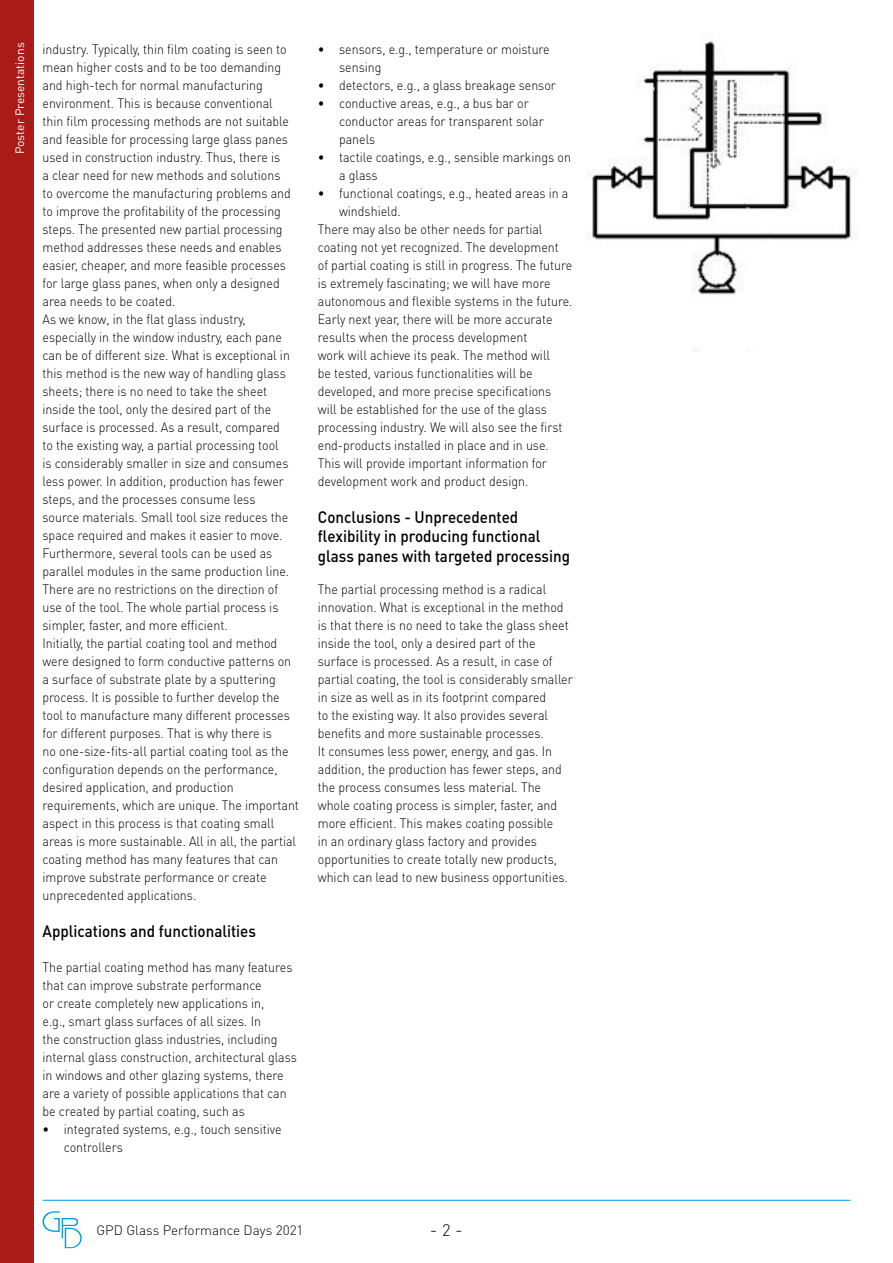
<style>
.page{position:relative;width:893px;height:1263px;background:#fff}
.page>*{position:absolute;margin:0;border:0;box-sizing:border-box;transform-origin:0 0}
.t1{font:300 18px "DIN Pro";color:#000}
.väliotsikko_1{font:500 16.5px/19.5px "DIN Pro";color:#000;scale:.92 1}
.leipis{font:300 13.5px/18px "DIN Pro";color:#000;scale:.92 1}
.leipis-2{font:300 13.5px "DIN Pro";color:#000}
.t2{font:12px "DIN Pro";color:#fff}
.s1{font-size:16.5px}
</style>
<div class="page">
<hr style="left:43px;top:1200px;width:807px;height:1px;background:#009fe3">
<svg style="left:42px;top:1211px;width:40px;height:37px"></svg>
<div style="left:0;top:0;width:34px;height:1263px;background:#aa1a17"></div>
<img style="left:592px;top:40px;width:262px;height:312px">
<p class="t2" style="left:12px;top:154px;width:113px;rotate:-90deg">Poster Presentations</p>
<p class="leipis" style="left:43px;top:40px;width:271px">industry. Typically, thin film coating is seen to mean higher costs and to be too demanding and high-tech for normal manufacturing environment. This is because conventional thin film processing methods are not suitable and feasible for processing large glass panes used in construction industry. Thus, there is<br>a clear need for new methods and solutions to overcome the manufacturing problems and to improve the profitability of the processing steps. The presented new partial processing method addresses these needs and enables easier, cheaper, and more feasible processes for large glass panes, when only a designed area needs to be coated.</p>
<p class="leipis" style="left:43px;top:310px;width:270px">As we know, in the flat glass industry, especially in the window industry, each pane can be of different size. What is exceptional in this method is the new way of handling glass sheets; there is no need to take the sheet inside the tool, only the desired part of the surface is processed. As a result, compared to the existing way, a partial processing tool is considerably smaller in size and consumes less power. In addition, production has fewer steps, and the processes consume less source materials. Small tool size reduces the space required and makes it easier to move.<br>Furthermore, several tools can be used as parallel modules in the same production line.<br>There are no restrictions on the direction of use of the tool. The whole partial process is simpler, faster, and more efficient.</p>
<p class="leipis" style="left:43px;top:634px;width:280px">Initially, the partial coating tool and method were designed to form conductive patterns on a surface of substrate plate by a sputtering process. It is possible to further develop the tool to manufacture many different processes for different purposes. That is why there is<br>no one-size-fits-all partial coating tool as the configuration depends on the performance, desired application, and production requirements, which are unique. The important aspect in this process is that coating small areas is more sustainable. All in all, the partial coating method has many features that can improve substrate performance or create unprecedented applications.</p>
<p class="väliotsikko_1" style="left:43px;top:920px;width:234px">Applications and functionalities</p>
<p class="leipis" style="left:43px;top:958px;width:278px">The partial coating method has many features that can improve substrate performance<br>or create completely new applications in,<br>e.g., smart glass surfaces of all sizes. In<br>the construction glass industries, including internal glass construction, architectural glass in windows and other glazing systems, there are a variety of possible applications that can be created by partial coating, such as</p>
<p class="leipis" style="left:64px;top:1120px;width:238px;text-indent:-21px">• integrated systems, e.g., touch sensitive controllers</p>
<p class="leipis" style="left:339px;top:40px;width:231px;text-indent:-21px">• sensors, e.g., temperature or moisture sensing</p>
<p class="leipis" style="left:318px;top:76px;width:260px">• detectors, e.g., a glass breakage sensor</p>
<p class="leipis" style="left:339px;top:94px;width:224px;text-indent:-21px">• conductive areas, e.g., a bus bar or conductor areas for transparent solar panels</p>
<p class="leipis" style="left:339px;top:148px;width:253px;text-indent:-21px">• tactile coatings, e.g., sensible markings on a glass</p>
<p class="leipis" style="left:339px;top:184px;width:251px;text-indent:-21px">• functional coatings, e.g., heated areas in a windshield.</p>
<p class="leipis" style="left:318px;top:220px;width:278px">There may also be other needs for partial coating not yet recognized. The development of partial coating is still in progress. The future is extremely fascinating; we will have more autonomous and flexible systems in the future.</p>
<p class="leipis" style="left:318px;top:310px;width:267px">Early next year, there will be more accurate results when the process development<br>work will achieve its peak. The method will be tested, various functionalities will be developed, and more precise specifications will be established for the use of the glass processing industry. We will also see the first end-products installed in place and in use.<br>This will provide important information for development work and product design.</p>
<p class="väliotsikko_1" style="left:318px;top:506px;width:276px">Conclusions - Unprecedented flexibility in producing functional glass panes with targeted processing</p>
<p class="leipis" style="left:318px;top:580px;width:279px">The partial processing method is a radical innovation. What is exceptional in the method is that there is no need to take the glass sheet inside the tool, only a desired part of the surface is processed. As a result, in case of partial coating, the tool is considerably smaller in size as well as in its footprint compared<br>to the existing way. It also provides several benefits and more sustainable processes.<br>It consumes less power, energy, and gas. In addition, the production has fewer steps, and the process consumes less material. The whole coating process is simpler, faster, and more efficient. This makes coating possible<br>in an ordinary glass factory and provides opportunities to create totally new products, which can lead to new business opportunities.</p>
<p class="leipis-2" style="left:96px;top:1221px;width:209px">GPD Glass Performance Days 2021</p>
<h1 class="t1" style="left:430px;top:1217px;width:34px">- <span class="s1">2</span> -</h1>
</div>
